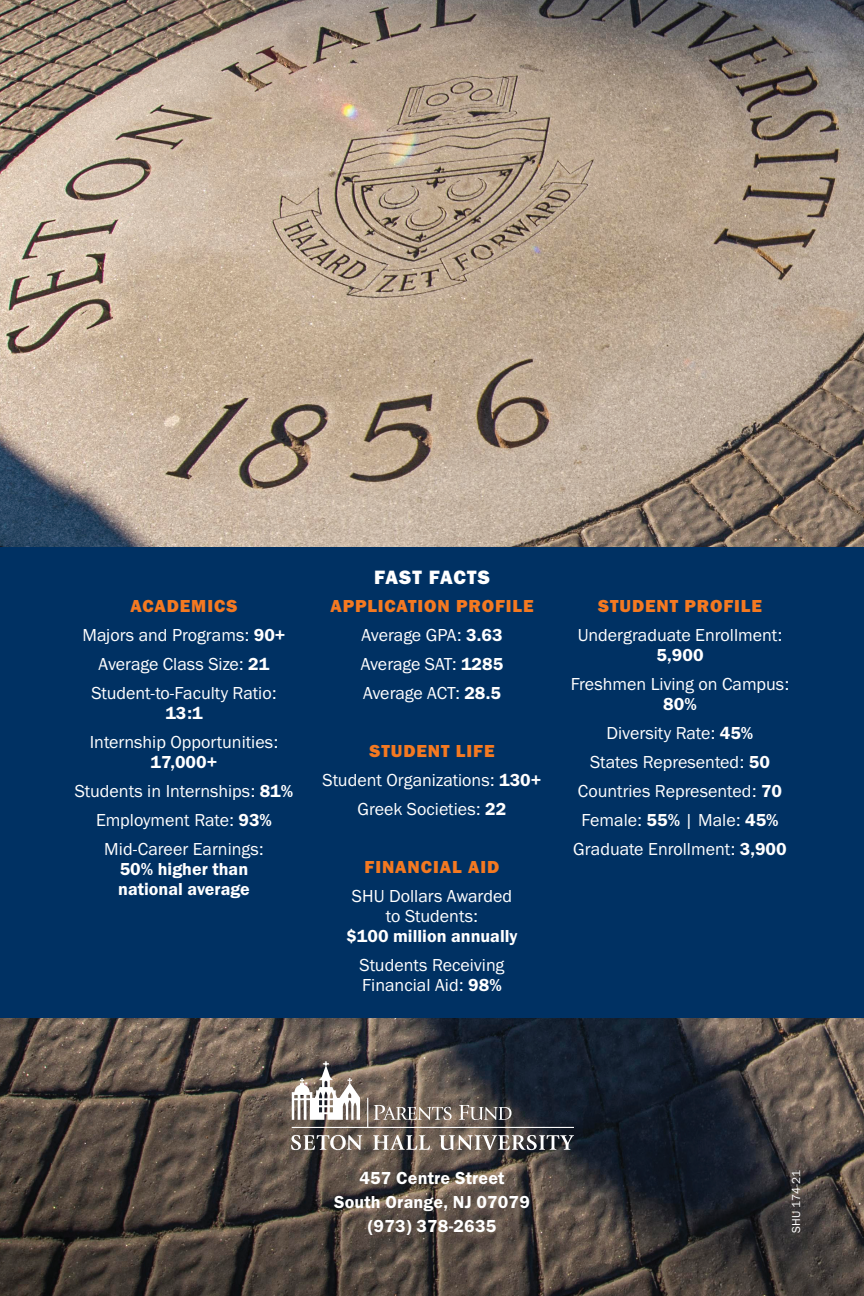
<style>
.page{position:relative;width:864px;height:1296px;background:#fff}
.page>*{position:absolute;margin:0;border:0;box-sizing:border-box;transform-origin:0 0}
.t1{font:20px "Franklin Gothic URW Hea";letter-spacing:.055em;color:#fff}
.t2{font:18px/20px "Franklin Gothic URW Boo";color:#fff;text-align:center}
.t3{font:18px/24px "Franklin Gothic URW Dem";letter-spacing:.01em;color:#fff;text-align:center}
.t4{font:18px "Franklin Gothic URW Hea";letter-spacing:.05em;color:#f47921}
.t5{font:12px "Franklin Gothic URW Boo";color:#fff}
.s1{font-family:"Franklin Gothic URW Dem"}
.s2{font-family:"Franklin Gothic URW Boo"}
</style>
<div class="page">
<img style="left:0;top:0;width:864px;height:1296px">
<div style="left:0;top:547px;width:864px;height:471px;background:#003163"></div>
<svg style="left:291px;top:1061px;width:283px;height:89px;background:#686462"></svg>
<p class="t4" style="left:130px;top:595px;width:109px">ACADEMICS</p>
<p class="t2" style="left:82px;top:625px;width:205px">Majors and Programs: <span class="s1">90+</span></p>
<p class="t2" style="left:99px;top:654px;width:172px">Average Class Size: <span class="s1">21</span></p>
<p class="t2" style="left:91px;top:683px;width:187px">Student-to-Faculty Ratio:<br><span class="s1">13:1</span></p>
<p class="t2" style="left:90px;top:732px;width:190px">Internship Opportunities:<br><span class="s1">17,000+</span></p>
<p class="t2" style="left:75px;top:781px;width:220px">Students in Internships: <span class="s1">81%</span></p>
<p class="t2" style="left:96px;top:810px;width:177px">Employment Rate: <span class="s1">93%</span></p>
<p class="t3" style="left:104px;top:839px;width:161px;line-height:20px"><span class="s2">Mid-Career Earnings:<br></span>50% higher than national average</p>
<p class="t1" style="left:374px;top:564px;width:117px">FAST FACTS</p>
<p class="t4" style="left:330px;top:595px;width:205px">APPLICATION PROFILE</p>
<p class="t2" style="left:361px;top:625px;width:143px">Average GPA: <span class="s1">3.63</span></p>
<p class="t2" style="left:361px;top:654px;width:144px">Average SAT: <span class="s1">1285</span></p>
<p class="t2" style="left:363px;top:683px;width:139px">Average ACT: <span class="s1">28.5</span></p>
<p class="t4" style="left:369px;top:740px;width:127px">STUDENT LIFE</p>
<p class="t2" style="left:323px;top:770px;width:220px">Student Organizations: <span class="s1">130+</span></p>
<p class="t2" style="left:358px;top:799px;width:150px">Greek Societies: <span class="s1">22</span></p>
<p class="t4" style="left:365px;top:856px;width:136px">FINANCIAL AID</p>
<p class="t2" style="left:346px;top:886px;width:173px">SHU Dollars Awarded to Students:<br><span class="s1">$100 million annually</span></p>
<p class="t2" style="left:360px;top:955px;width:146px;text-align:left">Students Receiving<br>Financial Aid: <span class="s1">98%</span></p>
<p class="t4" style="left:598px;top:595px;width:165px">STUDENT PROFILE</p>
<p class="t2" style="left:578px;top:625px;width:206px">Undergraduate Enrollment:<br><span class="s1">5,900</span></p>
<p class="t2" style="left:571px;top:674px;width:220px">Freshmen Living on Campus:<br><span class="s1">80%</span></p>
<p class="t2" style="left:607px;top:723px;width:148px">Diversity Rate: <span class="s1">45%</span></p>
<p class="t2" style="left:590px;top:752px;width:181px">States Represented: <span class="s1">50</span></p>
<p class="t2" style="left:578px;top:781px;width:206px">Countries Represented: <span class="s1">70</span></p>
<p class="t2" style="left:581px;top:810px;width:199px">Female: <span class="s1">55%</span> | Male: <span class="s1">45%</span></p>
<p class="t2" style="left:573px;top:839px;width:215px">Graduate Enrollment: <span class="s1">3,900</span></p>
<p class="t3" style="left:334px;top:1166px;width:197px">457 Centre Street<br>South Orange, NJ 07079 (973) 378-2635</p>
<p class="t5" style="left:789px;top:1233px;width:65px;rotate:-90deg">SHU 174-21</p>
</div>
